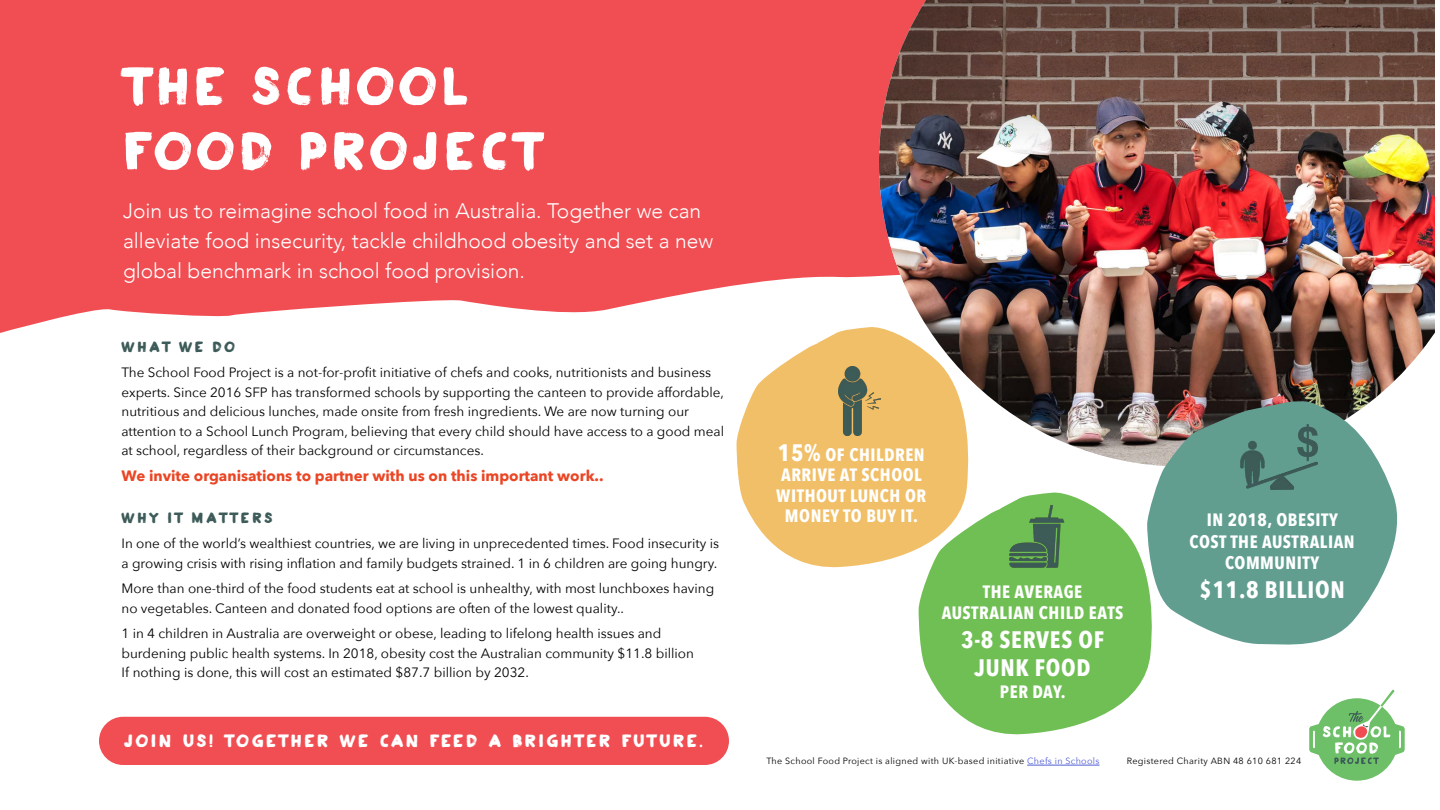
<style>
.page{position:relative;width:1440px;height:810px;background:#fff}
.page>*{position:absolute;margin:0;border:0;box-sizing:border-box;transform-origin:0 0}
.t1{font:54px/64.8px "Plakkaat";letter-spacing:.1em;color:#fff}
.t2{font:700 23.77px/28.6px "Avenir Next Condensed";letter-spacing:.03em;color:#fff;text-align:center}
.t3{font:300 21px/30px "Avenir";color:#fff}
.t4{font:18px "Plakkaat";letter-spacing:.15em;color:#fff}
.t5{font:700 17.85px/20.4px "Avenir Next Condensed";letter-spacing:.03em;color:#fff;text-align:center}
.Body_Text{font:700 15px "Avenir Next";color:#ea4524}
.Body_Text-2{font:15px "Plakkaat";letter-spacing:.2em;color:#3d5b58}
.Body_Text-3{font:13.5px/19.5px "Avenir Next";color:#000}
.Sub_Heading{font:9px "Avenir Next";letter-spacing:.035em;color:#000}
.s1{font-size:23.77px}
.s2{color:#4f5cd6}
</style>
<div class="page">
<svg style="left:0;top:0;width:879px;height:333px;fill:#f04e53"></svg>
<img style="left:879px;top:0;width:556px;height:465px">
<div style="left:99px;top:717px;width:630px;height:48px;background:#f04e53;border-radius:24px"></div>
<hr style="left:1027px;top:765px;width:73px;height:1px;background:#4f5cd6">
<svg style="left:1309px;top:690px;width:96px;height:91px"></svg>
<svg style="left:737px;top:326px;width:235px;height:242px;fill:#f1bf67"></svg>
<img style="left:838px;top:366px;width:42px;height:69px">
<svg style="left:1147px;top:400px;width:260px;height:245px;fill:#619e90"></svg>
<img style="left:1240px;top:424px;width:78px;height:65px">
<svg style="left:919px;top:491px;width:236px;height:244px;fill:#70bf54"></svg>
<img style="left:1003px;top:499px;width:66px;height:81px">
<p class="t1" style="left:123px;top:51px;width:420px">THE SCHOOL<br>FOOD PROJECT</p>
<p class="t3" style="left:123px;top:195px;width:592px">Join us to reimagine school food in Australia. Together we can alleviate food insecurity, tackle childhood obesity and set a new global benchmark in school food provision.</p>
<p class="Body_Text-2" style="left:122px;top:337px;width:115px">WHAT WE DO</p>
<p class="Body_Text-3" style="left:122px;top:362px;width:604px">The School Food Project is a not-for-profit initiative of chefs and cooks, nutritionists and business experts. Since 2016 SFP has transformed schools by supporting the canteen to provide affordable, nutritious and delicious lunches, made onsite from fresh ingredients. We are now turning our attention to a School Lunch Program, believing that every child should have access to a good meal at school, regardless of their background or circumstances.</p>
<p class="Body_Text" style="left:122px;top:462px;width:484px">We invite organisations to partner with us on this important work..</p>
<p class="Body_Text-2" style="left:122px;top:508px;width:152px">WHY IT MATTERS</p>
<p class="Body_Text-3" style="left:122px;top:533px;width:599px">In one of the world’s wealthiest countries, we are living in unprecedented times. Food insecurity is a growing crisis with rising inflation and family budgets strained. 1 in 6 children are going hungry.</p>
<p class="Body_Text-3" style="left:122px;top:578px;width:594px">More than one-third of the food students eat at school is unhealthy, with most lunchboxes having no vegetables. Canteen and donated food options are often of the lowest quality..</p>
<p class="Body_Text-3" style="left:122px;top:623px;width:574px">1 in 4 children in Australia are overweight or obese, leading to lifelong health issues and burdening public health systems. In 2018, obesity cost the Australian community $11.8 billion<br>If nothing is done, this will cost an estimated $87.7 billion by 2032.</p>
<p class="t4" style="left:124px;top:730px;width:580px">JOIN US! TOGETHER WE CAN FEED A BRIGHTER FUTURE.</p>
<p class="t5" style="left:776px;top:444px;width:151px"><span class="s1">15%</span> OF CHILDREN<br>ARRIVE AT SCHOOL<br>WITHOUT LUNCH OR<br>MONEY TO BUY IT.</p>
<p class="t5" style="left:1190px;top:509px;width:167px;line-height:21.5px">IN 2018, OBESITY<br>COST THE AUSTRALIAN<br>COMMUNITY</p>
<p class="t5" style="left:983px;top:581px;width:101px">THE AVERAGE</p>
<p class="t2" style="left:1199px;top:575px;width:147px">$11.8 BILLION</p>
<p class="t5" style="left:942px;top:603px;width:183px">AUSTRALIAN CHILD EATS</p>
<p class="t2" style="left:961px;top:625px;width:144px">3-8 SERVES OF<br>JUNK FOOD</p>
<p class="t5" style="left:1000px;top:681px;width:67px">PER DAY.</p>
<p class="Sub_Heading" style="left:766px;top:754px;width:335px">The School Food Project is aligned with UK-based initiative <span class="s2">Chefs in Schools</span></p>
<p class="Sub_Heading" style="left:1127px;top:753px;width:176px">Registered Charity ABN 48 610 681 224</p>
</div>
